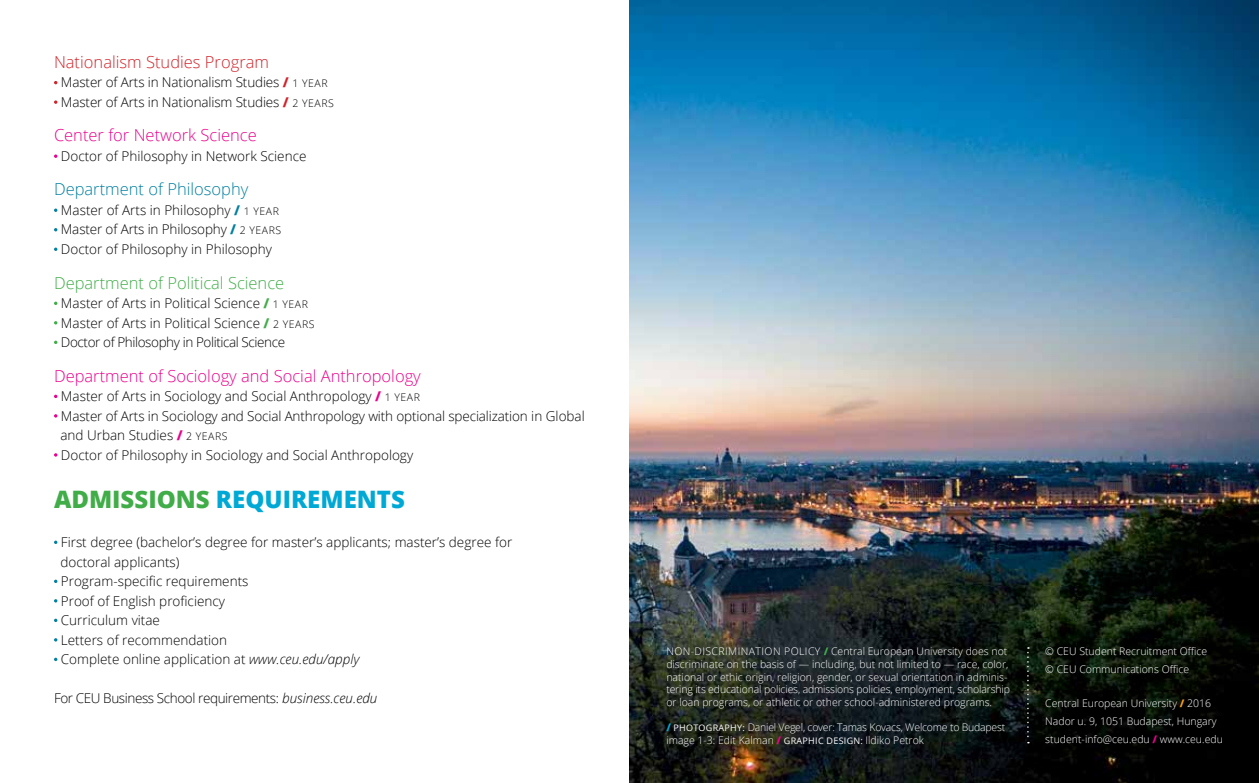
<style>
.page{position:relative;width:1259px;height:783px;background:#fff}
.page>*{position:absolute;margin:0;border:0;box-sizing:border-box;transform-origin:0 0}
.t1{font:800 24px "Open Sans";color:#00a9d5}
.t2{font:300 16.5px "Open Sans";color:#ec008c}
.t3{font:300 16.5px "Open Sans";color:#41ad49}
.t4{font:300 16.5px "Open Sans";color:#d2232a}
.t5{font:300 16.5px "Open Sans";color:#0080a1}
.t6{font:300 13.5px/19.5px "Open Sans";color:#000}
.t7{font:300 13.5px "Open Sans";letter-spacing:-.03em;color:#000}
.t8{font:300 10.5px/12.6px "Open Sans";color:#fff}
.t9{font:300 10.5px/12.6px "Open Sans";letter-spacing:-.02em;color:#fff}
.s1{font-weight:800;color:#d2232a}
.s2{font-size:10.5px}
.s3{font-weight:800;color:#0080a1}
.s4{font-weight:800;color:#41ad49}
.s5{font-weight:800;color:#ec008c}
.s6{color:#41ad49}
.s7{font-style:italic}
.s8{font-weight:800;color:#00a9d5}
.s9{font-weight:400;font-size:9px}
.s10{font-weight:800;color:#f99f1c}
</style>
<div class="page">
<img style="left:629px;top:0;width:630px;height:782px">
<svg style="left:1027px;top:647px;width:2px;height:96px"></svg>
<svg style="left:54px;top:100px;width:3px;height:4px"></svg>
<svg style="left:54px;top:154px;width:3px;height:4px"></svg>
<svg style="left:54px;top:208px;width:3px;height:4px"></svg>
<svg style="left:54px;top:247px;width:3px;height:4px"></svg>
<p class="t4" style="left:54px;top:50px;width:216px">Nationalism Studies Program</p>
<p class="t6" style="left:61px;top:72px;width:274px">Master of Arts in Nationalism Studies <span class="s1">/</span> <span class="s2">1 YEAR<br></span>Master of Arts in Nationalism Studies <span class="s1">/</span> <span class="s2">2 YEARS</span></p>
<p class="t2" style="left:54px;top:124px;width:204px">Center for Network Science</p>
<p class="t6" style="left:61px;top:146px;width:247px">Doctor of Philosophy in Network Science</p>
<p class="t5" style="left:54px;top:178px;width:196px">Department of Philosophy</p>
<p class="t6" style="left:61px;top:200px;width:222px">Master of Arts in Philosophy <span class="s3">/</span> <span class="s2">1 YEAR<br></span>Master of Arts in Philosophy <span class="s3">/</span> <span class="s2">2 YEARS<br></span>Doctor of Philosophy in Philosophy</p>
<p class="t3" style="left:54px;top:271px;width:232px">Department of Political Science</p>
<p class="t6" style="left:61px;top:293px;width:255px">Master of Arts in Political Science <span class="s4">/</span> <span class="s2">1 YEAR<br></span>Master of Arts in Political Science <span class="s4">/</span> <span class="s2">2 YEARS<br></span>Doctor of Philosophy in Political Science</p>
<p class="t2" style="left:54px;top:364px;width:368px">Department of Sociology and Social Anthropology</p>
<p class="t6" style="left:60px;top:386px;width:526px">Master of Arts in Sociology and Social Anthropology <span class="s5">/</span> <span class="s2">1 YEAR<br></span>Master of Arts in Sociology and Social Anthropology with optional specialization in Global and Urban Studies <span class="s5">/</span> <span class="s2">2 YEARS<br></span>Doctor of Philosophy in Sociology and Social Anthropology</p>
<h1 class="t1" style="left:54px;top:481px;width:352px"><span class="s6">ADMISSIONS</span> REQUIREMENTS</h1>
<p class="t6" style="left:60px;top:532px;width:453px">First degree (bachelor’s degree for master’s applicants; master’s degree for doctoral applicants)<br>Program-specific requirements<br>Proof of English proficiency<br>Curriculum vitae<br>Letters of recommendation<br>Complete online application at <span class="s7">www.ceu.edu/apply</span></p>
<p class="t7" style="left:54px;top:688px;width:325px">For CEU Business School requirements: <span class="s7">business.ceu.edu</span></p>
<p class="t8" style="left:666px;top:644px;width:345px">NON-DISCRIMINATION POLICY <span class="s4">/</span> Central European University does not discriminate on the basis of — including, but not limited to — race, color, national or ethic origin, religion, gender, or sexual orientation in adminis&shy;tering its educational policies, admissions policies, employment, scholarship or loan programs, or athletic or other school-administered programs.</p>
<p class="t9" style="left:666px;top:720px;width:340px"><span class="s8">/</span> <span class="s9">PHOTOGRAPHY:</span> Daniel Vegel, cover: Tamas Kovacs, Welcome to Budapest image 1-3: Edit Kalman <span class="s5">/</span> <span class="s9">GRAPHIC DESIGN:</span> Ildiko Petrok</p>
<p class="t8" style="left:1045px;top:642px;width:164px;line-height:18px">© CEU Student Recruitment Office © CEU Communications Office</p>
<p class="t8" style="left:1045px;top:693px;width:179px;line-height:18px">Central European University <span class="s10">/</span> 2016<br>Nador u. 9, 1051 Budapest, Hungary student-info@ceu.edu <span class="s5">/</span> www.ceu.edu</p>
</div>
